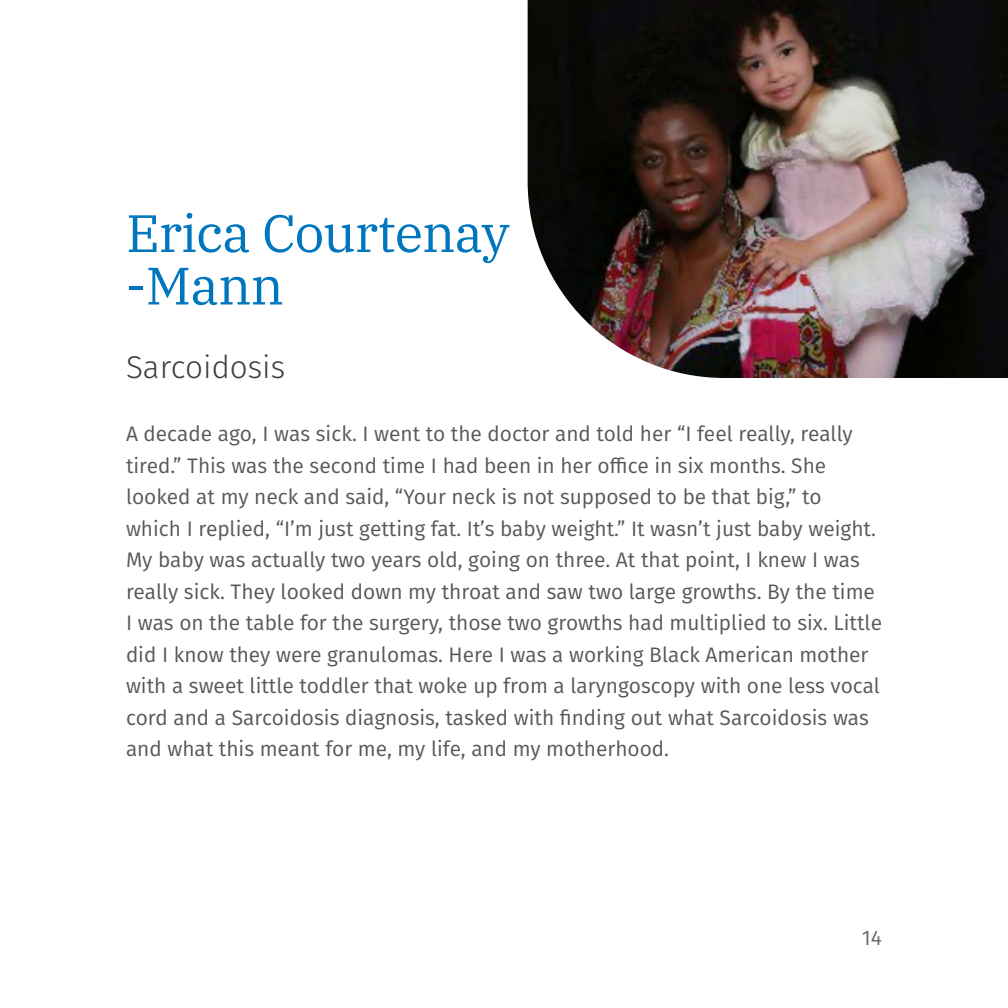
<style>
.page{position:relative;width:1008px;height:1008px;background:#fff}
.page>*{position:absolute;margin:0;border:0;box-sizing:border-box;transform-origin:0 0}
.Headline__Standard{font:52.5px/52.5px "IBM Plex Serif";letter-spacing:-.02em;color:#0076be}
.Headline__Small_-_De{font:300 31.5px "Fira Sans";color:#3e3e3f}
.Body_Copy__PV{font:21px/31.5px "Fira Sans";color:#57585a}
.t1{font:21px "Fira Sans";color:#69696c}
</style>
<div class="page">
<img style="left:528px;top:0;width:480px;height:378px">
<p class="Headline__Standard" style="left:126px;top:203px;width:385px">Erica Courtenay -Mann</p>
<p class="Headline__Small_-_De" style="left:126px;top:345px;width:161px">Sarcoidosis</p>
<p class="Body_Copy__PV" style="left:126px;top:417px;width:758px">A decade ago, I was sick. I went to the doctor and told her “I feel really, really tired.” This was the second time I had been in her office in six months. She looked at my neck and said, “Your neck is not supposed to be that big,” to<br>which I replied, “I’m just getting fat. It’s baby weight.” It wasn’t just baby weight.<br>My baby was actually two years old, going on three. At that point, I knew I was really sick. They looked down my throat and saw two large growths. By the time I was on the table for the surgery, those two growths had multiplied to six. Little did I know they were granulomas. Here I was a working Black American mother with a sweet little toddler that woke up from a laryngoscopy with one less vocal cord and a Sarcoidosis diagnosis, tasked with finding out what Sarcoidosis was and what this meant for me, my life, and my motherhood.</p>
<p class="t1" style="left:862px;top:922px;width:22px">14</p>
</div>
